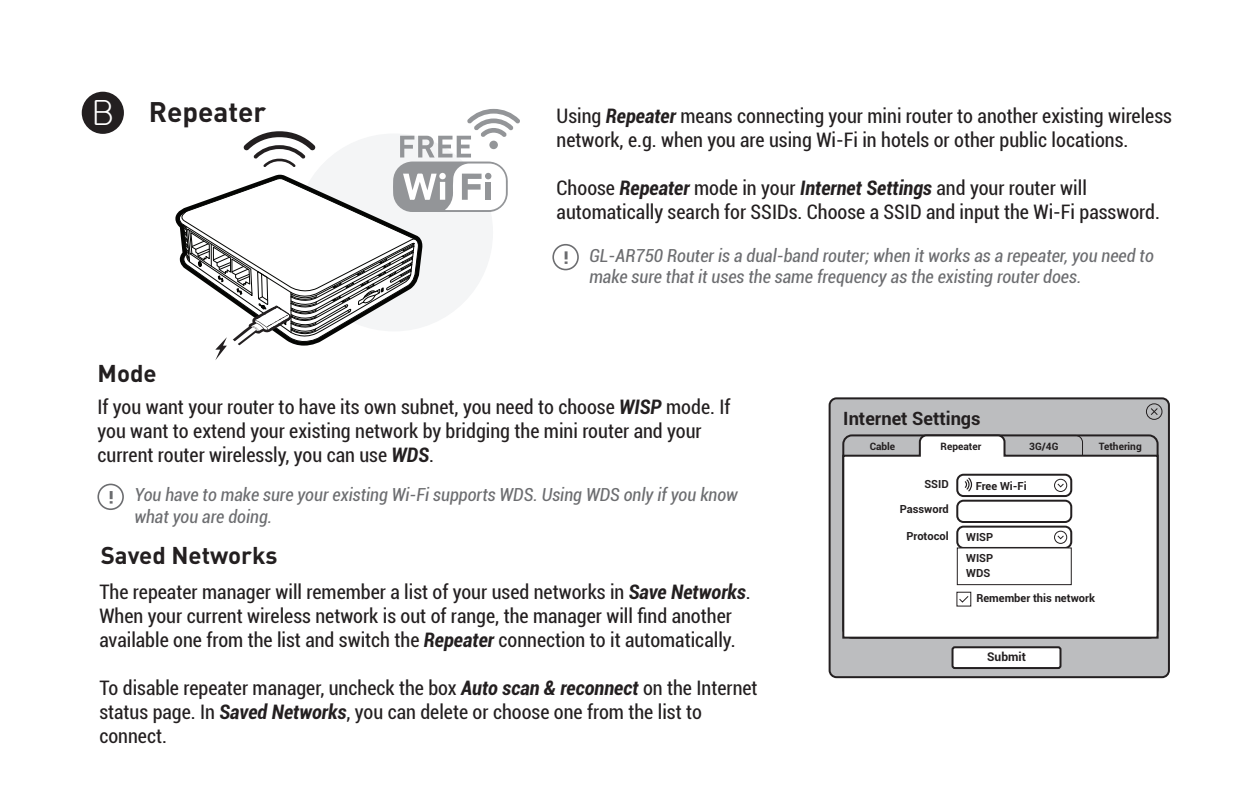
<style>
.page{position:relative;width:1248px;height:794px;background:#fff}
.page>*{position:absolute;margin:0;border:0;box-sizing:border-box;transform-origin:0 0}
.t1{font:28px "DIN Bold Alternate";color:#231f20}
.t2{font:24px "DIN Bold Alternate";color:#231f20}
.t3{font:condensed 20px/24px "Roboto";color:#231f20}
.t4{font:700 18.4px "Roboto";color:#231f20}
.t5{font:italic condensed 18px/21.6px "Roboto";color:#6c6d70}
.t6{font:700 12px "Roboto";color:#231f20}
.t7{font:700 11.2px/14.8px "Roboto";color:#231f20}
.t8{font:700 10px "Roboto";color:#231f20}
.s1{font-family:"Planer";font-size:35.6px;color:#fff}
.s2{font-weight:700;font-style:italic}
</style>
<div class="page">
<div style="left:82px;top:92px;width:42px;height:42px;background:#231f20;border-radius:50%"></div>
<div style="left:829px;top:398px;width:339px;height:279px;background:#bcbdbf;border-radius:7px"></div>
<div style="left:828px;top:397px;width:341px;height:281px;border:2px solid #231f20;border-radius:7px"></div>
<div style="left:952px;top:647px;width:108px;height:21px;background:#fff;border-radius:2px"></div>
<div style="left:951px;top:646px;width:110px;height:23px;border:2px solid #231f20;border-radius:2px"></div>
<svg style="left:842px;top:434px;width:317px;height:205px;background:#ededed"></svg>
<div style="left:1145px;top:403px;width:17px;height:17px;border:1px solid #231f20;border-radius:50%"></div>
<svg style="left:1150px;top:408px;width:8px;height:7px"></svg>
<div style="left:957px;top:526px;width:114px;height:22px;background:#fff;border-radius:6px"></div>
<div style="left:956px;top:525px;width:116px;height:24px;border:2px solid #231f20;border-radius:6px"></div>
<svg style="left:1054px;top:531px;width:12px;height:12px"></svg>
<div style="left:1053px;top:531px;width:14px;height:13px;border:1px solid #231f20;border-radius:50%"></div>
<svg style="left:1056px;top:534px;width:8px;height:6px"></svg>
<div style="left:957px;top:500px;width:114px;height:22px;background:#fff;border-radius:6px"></div>
<div style="left:956px;top:499px;width:116px;height:24px;border:2px solid #231f20;border-radius:6px"></div>
<div style="left:957px;top:475px;width:114px;height:21px;background:#fff;border-radius:6px"></div>
<div style="left:956px;top:474px;width:116px;height:23px;border:2px solid #231f20;border-radius:6px"></div>
<div style="left:956px;top:547px;width:115px;height:38px;background:#fff;border:1px solid #231f20"></div>
<svg style="left:1054px;top:479px;width:12px;height:12px"></svg>
<div style="left:1053px;top:479px;width:14px;height:13px;border:1px solid #231f20;border-radius:50%"></div>
<svg style="left:1056px;top:482px;width:8px;height:6px"></svg>
<svg style="left:964px;top:477px;width:8px;height:14px"></svg>
<svg style="left:97px;top:483px;width:27px;height:27px"></svg>
<svg style="left:956px;top:591px;width:15px;height:15px"></svg>
<svg style="left:959px;top:596px;width:10px;height:7px"></svg>
<svg style="left:552px;top:244px;width:26px;height:26px"></svg>
<svg style="left:178px;top:109px;width:342px;height:251px"></svg>
<h1 class="t1" style="left:93px;top:93px;width:175px"><span class="s1">B</span> Repeater</h1>
<p class="t2" style="left:97px;top:358px;width:61px">Mode</p>
<p class="t3" style="left:556px;top:103px;width:617px">Using <span class="s2">Repeater</span> means connecting your mini router to another existing wireless network, e.g. when you are using Wi-Fi in hotels or other public locations.</p>
<p class="t3" style="left:556px;top:175px;width:604px">Choose <span class="s2">Repeater</span> mode in your <span class="s2">Internet Settings</span> and your router will automatically search for SSIDs. Choose a SSID and input the Wi-Fi password.</p>
<p class="t5" style="left:589px;top:244px;width:566px">GL-AR750 Router is a dual-band router; when it works as a repeater, you need to make sure that it uses the same frequency as the existing router does.</p>
<p class="t3" style="left:97px;top:394px;width:634px">If you want your router to have its own subnet, you need to choose <span class="s2">WISP</span> mode. If you want to extend your existing network by bridging the mini router and your current router wirelessly, you can use <span class="s2">WDS</span>.</p>
<p class="t5" style="left:134px;top:483px;width:605px">You have to make sure your existing Wi-Fi supports WDS. Using WDS only if you know what you are doing.</p>
<p class="t2" style="left:101px;top:540px;width:178px">Saved Networks</p>
<p class="t3" style="left:99px;top:579px;width:653px">The repeater manager will remember a list of your used networks in <span class="s2">Save Networks</span>.<br>When your current wireless network is out of range, the manager will find another available one from the list and switch the <span class="s2">Repeater</span> connection to it automatically.</p>
<p class="t3" style="left:99px;top:675px;width:659px">To disable repeater manager, uncheck the box <span class="s2">Auto scan &amp; reconnect</span> on the Internet status page. In <span class="s2">Saved Networks</span>, you can delete or choose one from the list to connect.</p>
<p class="t4" style="left:843px;top:405px;width:139px">Internet Settings</p>
<p class="t8" style="left:869px;top:439px;width:27px">Cable</p>
<p class="t8" style="left:940px;top:439px;width:42px">Repeater</p>
<p class="t8" style="left:1029px;top:439px;width:31px">3G/4G</p>
<p class="t8" style="left:1098px;top:439px;width:44px">Tethering</p>
<p class="t7" style="left:924px;top:476px;width:26px">SSID</p>
<p class="t7" style="left:899px;top:501px;width:50px">Password</p>
<p class="t7" style="left:975px;top:478px;width:52px">Free Wi-Fi</p>
<p class="t7" style="left:906px;top:528px;width:44px">Protocol</p>
<p class="t7" style="left:966px;top:529px;width:28px">WISP</p>
<p class="t7" style="left:966px;top:550px;width:28px">WISP<br>WDS</p>
<p class="t7" style="left:976px;top:590px;width:120px">Remember this network</p>
<p class="t6" style="left:987px;top:648px;width:40px">Submit</p>
</div>
